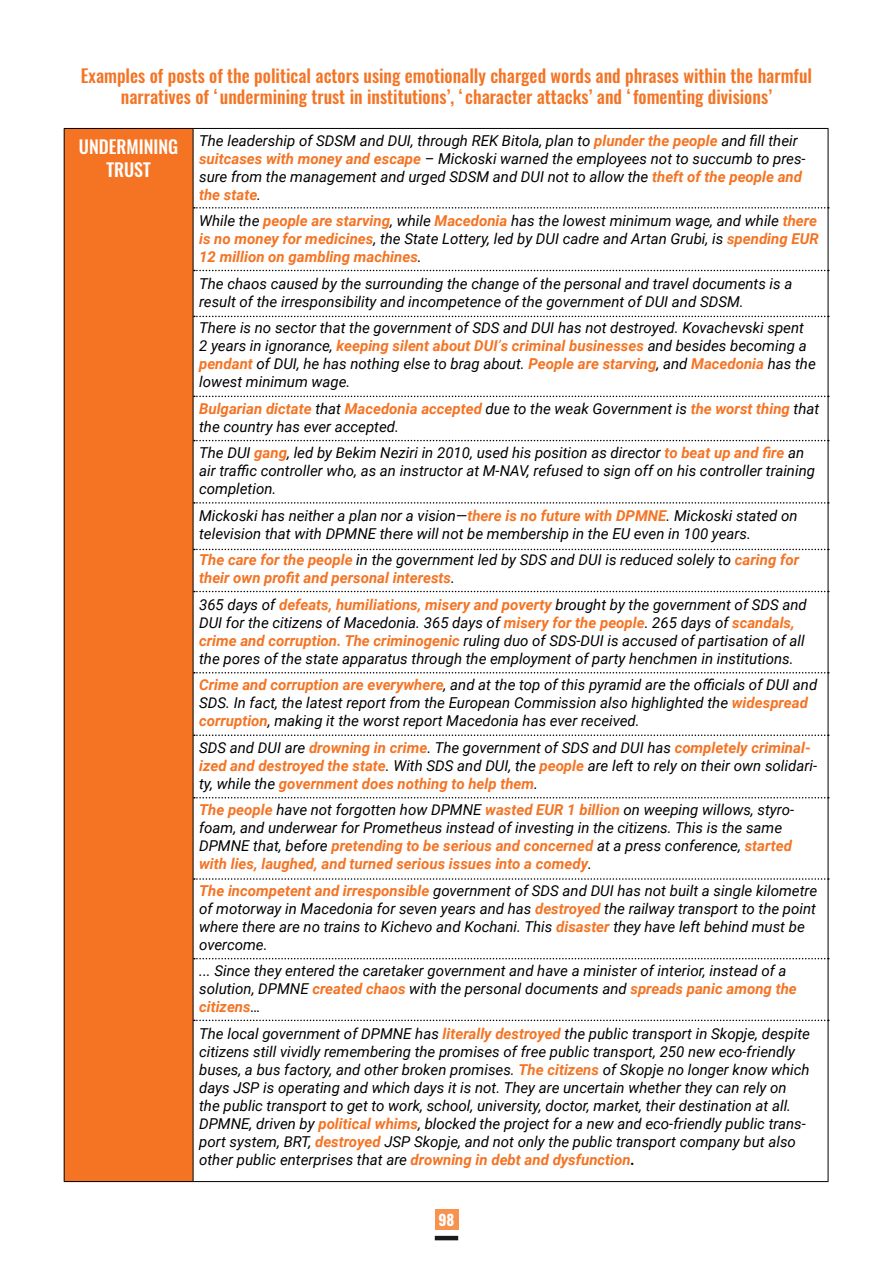
<style>
.page{position:relative;width:893px;height:1263px;background:#fff}
.page>*{position:absolute;margin:0;border:0;box-sizing:border-box;transform-origin:0 0}
.t1{font:500 18px/21px "Oswald";color:#f47424;text-align:center}
.t2{font:500 18px/22.5px "Oswald";color:#fff;text-align:center}
.t3{font:italic 15px/18px "Roboto";color:#000}
.t4{font:italic 700 15px/18px "Roboto";color:#f47424}
.t5{font:700 15px "Oswald";color:#fff}
.s1{font-weight:700;color:#f47424}
.s2{color:#f47424}
.s3{font-weight:400;color:#000}
.s4{font-weight:700}
</style>
<div class="page">
<div style="left:435px;top:1209px;width:23px;height:20px;background:#f7924f"></div>
<hr style="left:435px;top:1236px;width:23px;height:4px;background:#1a1a1a">
<div style="left:64px;top:128px;width:129px;height:1053px;background:#f47424"></div>
<hr style="left:64px;top:128px;width:129px;height:1px;background:#000">
<hr style="left:64px;top:129px;width:1px;height:1052px;background:#000">
<hr style="left:193px;top:128px;width:635px;height:1px;background:#000">
<hr style="left:193px;top:129px;width:1px;height:1052px;background:#000">
<hr style="left:828px;top:129px;width:1px;height:1052px;background:#000">
<hr style="left:64px;top:1181px;width:129px;height:1px;background:#000">
<hr style="left:193px;top:1181px;width:635px;height:1px;background:#000">
<svg style="left:194px;top:207px;width:635px;height:2px"></svg>
<svg style="left:194px;top:270px;width:634px;height:1px"></svg>
<svg style="left:194px;top:316px;width:634px;height:1px"></svg>
<svg style="left:194px;top:396px;width:634px;height:1px"></svg>
<svg style="left:194px;top:440px;width:634px;height:1px"></svg>
<svg style="left:194px;top:502px;width:635px;height:2px"></svg>
<svg style="left:194px;top:549px;width:634px;height:1px"></svg>
<svg style="left:194px;top:591px;width:634px;height:1px"></svg>
<svg style="left:194px;top:672px;width:634px;height:1px"></svg>
<svg style="left:194px;top:734px;width:635px;height:2px"></svg>
<svg style="left:194px;top:797px;width:634px;height:1px"></svg>
<svg style="left:194px;top:878px;width:635px;height:2px"></svg>
<svg style="left:194px;top:958px;width:634px;height:1px"></svg>
<svg style="left:194px;top:1019px;width:635px;height:2px"></svg>
<p class="t1" style="left:81px;top:66px;width:733px">Examples of posts of the political actors using emotionally charged words and phrases within the harmful narratives of ‘undermining trust in institutions’, ‘character attacks’ and ‘fomenting divisions’</p>
<p class="t2" style="left:79px;top:136px;width:101px">UNDERMINING<br>TRUST</p>
<p class="t3" style="left:199px;top:131px;width:608px">The leadership of SDSM and DUI, through REK Bitola, plan to <span class="s1">plunder the people</span> and fill their <span class="s1">suitcases with money and escape</span> – Mickoski warned the employees not to succumb to pres&shy;sure from the management and urged SDSM and DUI not to allow the <span class="s1">theft of the people and the state</span>.</p>
<p class="t3" style="left:199px;top:211px;width:621px;text-align:justify">While the <span class="s1">people are starving</span>, while <span class="s1">Macedonia</span> has the lowest minimum wage, and while <span class="s1">there is no money for medicines</span>, the State Lottery, led by DUI cadre and Artan Grubi, is <span class="s1">spending EUR 12 million on gambling machines</span>.</p>
<p class="t3" style="left:199px;top:274px;width:595px">The chaos caused by the surrounding the change of the personal and travel documents is a result of the irresponsibility and incompetence of the government of DUI and SDSM.</p>
<p class="t3" style="left:199px;top:318px;width:618px">There is no sector that the government of SDS and DUI has not destroyed. Kovachevski spent 2 years in ignorance, <span class="s1">keeping silent about DUI</span><span class="s2">’</span><span class="s1">s criminal businesses</span> and besides becoming a <span class="s1">pendant</span> of DUI, he has nothing else to brag about. <span class="s1">People are starving</span>, and <span class="s1">Macedonia</span> has the lowest minimum wage.</p>
<p class="t3" style="left:199px;top:399px;width:622px"><span class="s1">Bulgarian dictate</span> that <span class="s1">Macedonia accepted</span> due to the weak Government is <span class="s1">the worst thing</span> that the country has ever accepted.</p>
<p class="t3" style="left:199px;top:443px;width:617px">The DUI <span class="s1">gang</span>, led by Bekim Neziri in 2010, used his position as director <span class="s1">to beat up and fire</span> an air traffic controller who, as an instructor at M-NAV, refused to sign off on his controller training completion.</p>
<p class="t3" style="left:199px;top:506px;width:600px">Mickoski has neither a plan nor a vision—<span class="s1">there is no future with DPMNE</span>. Mickoski stated on television that with DPMNE there will not be membership in the EU even in 100 years.</p>
<p class="t4" style="left:199px;top:550px;width:601px">The care for the people <span class="s3">in the government led by SDS and DUI is reduced solely to</span> caring for their own profit and personal interests<span class="s3">.</span></p>
<p class="t3" style="left:199px;top:595px;width:609px">365 days of <span class="s1">defeats, humiliations, misery and poverty</span> brought by the government of SDS and DUI for the citizens of Macedonia. 365 days of <span class="s1">misery for the people</span>. 265 days of <span class="s1">scandals, crime and corruption. The criminogenic</span> ruling duo of SDS-DUI is accused of partisation of all the pores of the state apparatus through the employment of party henchmen in institutions.</p>
<p class="t3" style="left:199px;top:675px;width:620px"><span class="s1">Crime and corruption are everywhere</span>, and at the top of this pyramid are the officials of DUI and<br>SDS. In fact, the latest report from the European Commission also highlighted the <span class="s1">widespread corruption</span>, making it the worst report Macedonia has ever received.</p>
<p class="t3" style="left:199px;top:738px;width:619px">SDS and DUI are <span class="s1">drowning in crime</span>. The government of SDS and DUI has <span class="s1">completely criminal&shy;ized and destroyed the state</span>. With SDS and DUI, the <span class="s1">people</span> are left to rely on their own solidari&shy;ty, while the <span class="s1">government does nothing to help them</span>.</p>
<p class="t3" style="left:199px;top:800px;width:597px"><span class="s1">The people</span> have not forgotten how DPMNE <span class="s1">wasted EUR 1 billion</span> on weeping willows, styro&shy;foam, and underwear for Prometheus instead of investing in the citizens. This is the same DPMNE that, before <span class="s1">pretending to be serious and concerned</span> at a press conference, <span class="s1">started with lies, laughed, and turned serious issues into a comedy</span>.</p>
<p class="t3" style="left:199px;top:881px;width:620px"><span class="s1">The incompetent and irresponsible</span> government of SDS and DUI has not built a single kilometre of motorway in Macedonia for seven years and has <span class="s1">destroyed</span> the railway transport to the point where there are no trains to Kichevo and Kochani. This <span class="s1">disaster</span> they have left behind must be overcome.</p>
<p class="t3" style="left:199px;top:961px;width:599px">... Since they entered the caretaker government and have a minister of interior, instead of a solution, DPMNE <span class="s1">created chaos</span> with the personal documents and <span class="s1">spreads panic among the citizens</span>…</p>
<p class="t3" style="left:199px;top:1024px;width:612px">The local government of DPMNE has <span class="s1">literally destroyed</span> the public transport in Skopje, despite citizens still vividly remembering the promises of free public transport, 250 new eco-friendly buses, a bus factory, and other broken promises. <span class="s1">The citizens</span> of Skopje no longer know which days JSP is operating and which days it is not. They are uncertain whether they can rely on the public transport to get to work, school, university, doctor, market, their destination at all.<br>DPMNE, driven by <span class="s1">political whims</span>, blocked the project for a new and eco-friendly public trans&shy;port system, BRT, <span class="s1">destroyed</span> JSP Skopje, and not only the public transport company but also other public enterprises that are <span class="s1">drowning in debt and dysfunction</span><span class="s4">.</span></p>
<p class="t5" style="left:438px;top:1209px;width:17px">98</p>
</div>
